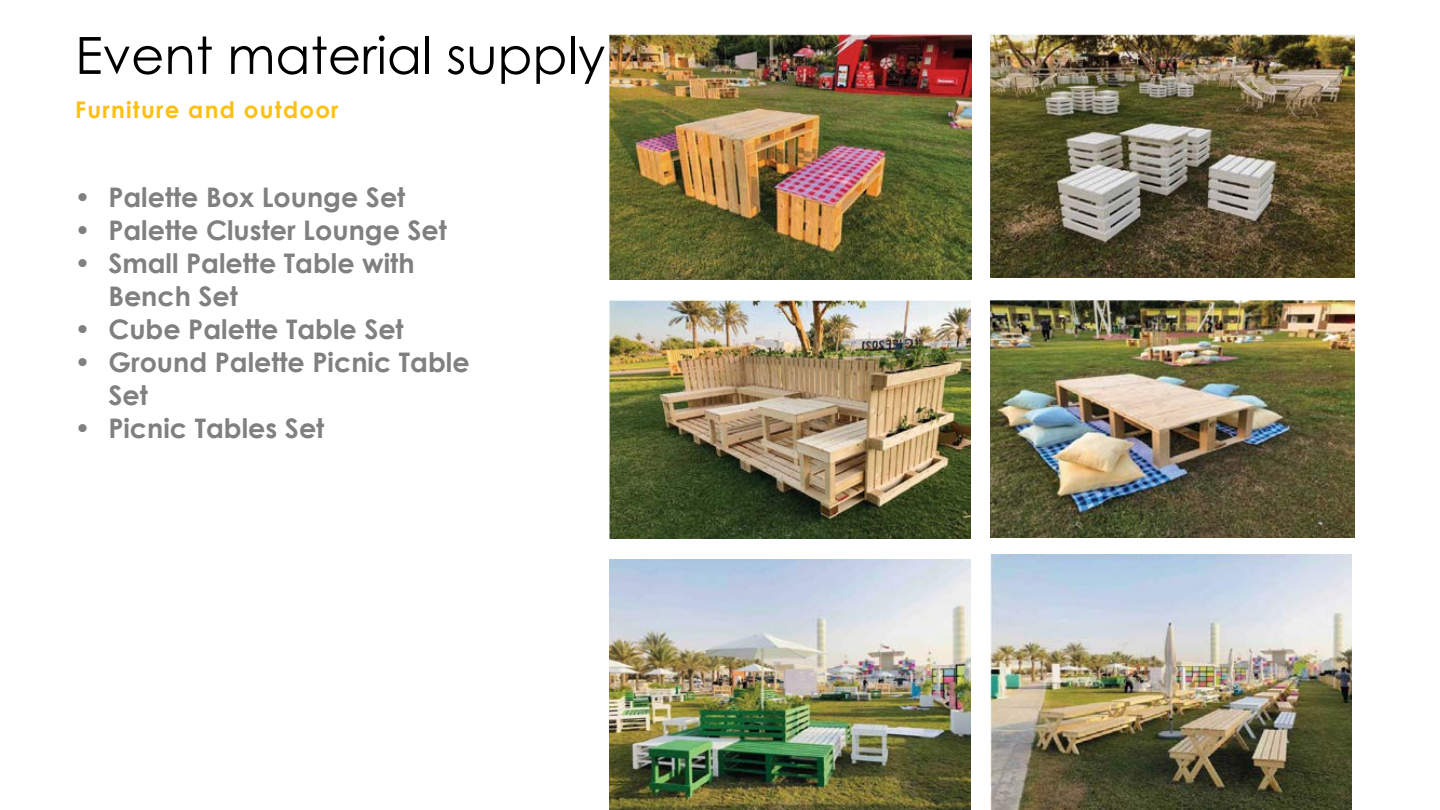
<style>
.page{position:relative;width:1440px;height:810px;background:#fff}
.page>*{position:absolute;margin:0;border:0;box-sizing:border-box;transform-origin:0 0}
.t1{font:51.3px "Century Gothic";color:#000}
.t2{font:700 27px/33px "Century Gothic";color:#808080}
.t3{font:700 22.95px "Century Gothic";letter-spacing:.055em;color:#fdc010}
.s1{font-weight:400}
</style>
<div class="page">
<img style="left:609px;top:300px;width:362px;height:238px">
<img style="left:609px;top:559px;width:362px;height:251px">
<img style="left:609px;top:35px;width:362px;height:245px">
<img style="left:990px;top:35px;width:364px;height:243px">
<img style="left:990px;top:300px;width:364px;height:238px">
<img style="left:990px;top:555px;width:362px;height:255px">
<h1 class="t1" style="left:75px;top:20px;width:532px">Event material supply</h1>
<p class="t3" style="left:75px;top:92px;width:265px">Furniture and outdoor</p>
<p class="t2" style="left:75px;top:179px;width:332px"><span class="s1">•</span> Palette Box Lounge Set</p>
<p class="t2" style="left:75px;top:212px;width:374px"><span class="s1">•</span> Palette Cluster Lounge Set</p>
<p class="t2" style="left:108px;top:245px;width:308px;text-indent:-34px"><span class="s1">•</span> Small Palette Table with<br>Bench Set</p>
<p class="t2" style="left:75px;top:311px;width:331px"><span class="s1">•</span> Cube Palette Table Set</p>
<p class="t2" style="left:108px;top:344px;width:363px;text-indent:-34px"><span class="s1">•</span> Ground Palette Picnic Table<br>Set</p>
<p class="t2" style="left:75px;top:410px;width:251px"><span class="s1">•</span> Picnic Tables Set</p>
</div>
